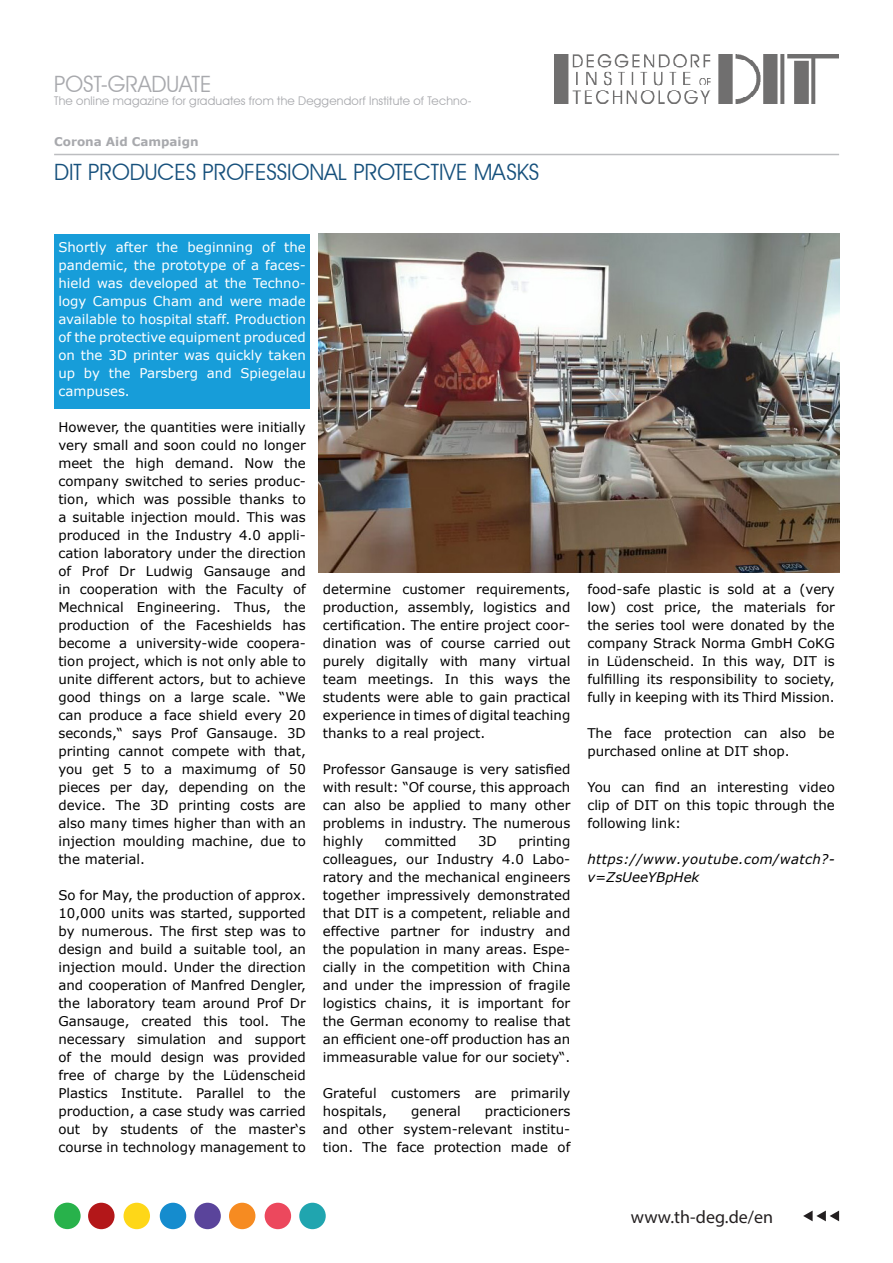
<style>
.page{position:relative;width:893px;height:1263px;background:#fff}
.page>*{position:absolute;margin:0;border:0;box-sizing:border-box;transform-origin:0 0}
.t1{font:22.5px "Avant Garde IT Cby BT";color:#16507c}
.t2{font:22.5px "Avant Garde IT Cby BT";color:#a8a9ad}
.t3{font:18px "Myriad Pro";color:#231f20}
.t4{font:13.35px/18px "Verdana";color:#000001;text-align:justify}
.t5{font:13.35px/18px "Verdana";color:#fff;text-align:justify}
.t6{font:italic 13.35px/18px "Verdana";letter-spacing:.025em;color:#000001}
.t7{font:12px "Avant Garde IT Cby BT";letter-spacing:.015em;color:#a8a9ad}
.t8{font:700 12px "Verdana";color:#a8a9ad}
</style>
<div class="page">
<div style="left:54px;top:234px;width:256px;height:174px;background:#179dd9"></div>
<hr style="left:54px;top:154px;width:785px;height:1px;background:#bcbdc0">
<svg style="left:803px;top:1210px;width:36px;height:11px"></svg>
<div style="left:54px;top:1202px;width:27px;height:27px;background:#28b24b;border-radius:50%"></div>
<div style="left:88px;top:1203px;width:27px;height:26px;background:#b31719;border-radius:50%"></div>
<div style="left:124px;top:1203px;width:26px;height:26px;background:#fed718;border-radius:50%"></div>
<div style="left:160px;top:1203px;width:26px;height:26px;background:#158cce;border-radius:50%"></div>
<div style="left:194px;top:1203px;width:27px;height:26px;background:#5a449b;border-radius:50%"></div>
<div style="left:299px;top:1203px;width:27px;height:26px;background:#20a5af;border-radius:50%"></div>
<div style="left:229px;top:1203px;width:26px;height:26px;background:#f68b21;border-radius:50%"></div>
<div style="left:265px;top:1203px;width:26px;height:26px;background:#ec485d;border-radius:50%"></div>
<img style="left:555px;top:54px;width:283px;height:49px">
<img style="left:319px;top:234px;width:520px;height:339px">
<h1 class="t2" style="left:54px;top:70px;width:159px">POST-GRADUATE</h1>
<p class="t7" style="left:54px;top:94px;width:419px">The online magazine for graduates from the Deggendorf Institute of Techno-</p>
<p class="t8" style="left:54px;top:134px;width:146px">Corona Aid Campaign</p>
<h1 class="t1" style="left:54px;top:158px;width:487px">DIT PRODUCES PROFESSIONAL PROTECTIVE MASKS</h1>
<p class="t5" style="left:58px;top:238px;width:249px">Shortly after the beginning of the pandemic, the prototype of a faces&shy;hield was developed at the Techno&shy;logy Campus Cham and were made available to hospital staff. Production of the protective equipment produced on the 3D printer was quickly taken up by the Parsberg and Spiegelau campuses.</p>
<p class="t4" style="left:58px;top:418px;width:249px">However, the quantities were initially very small and soon could no longer meet the high demand. Now the company switched to series produc&shy;tion, which was possible thanks to a suitable injection mould. This was produced in the Industry 4.0 appli&shy;cation laboratory under the direction of Prof Dr Ludwig Gansauge and in cooperation with the Faculty of Mechnical Engineering. Thus, the production of the Faceshields has become a university-wide coopera&shy;tion project, which is not only able to unite different actors, but to achieve good things on a large scale. “We can produce a face shield every 20 seconds,“ says Prof Gansauge. 3D printing cannot compete with that, you get 5 to a maximumg of 50 pieces per day, depending on the device. The 3D printing costs are also many times higher than with an injection moulding machine, due to the material.</p>
<p class="t4" style="left:58px;top:886px;width:249px">So for May, the production of approx.<br>10,000 units was started, supported by numerous. The first step was to design and build a suitable tool, an injection mould. Under the direction and cooperation of Manfred Dengler, the laboratory team around Prof Dr Gansauge, created this tool. The necessary simulation and support of the mould design was provided free of charge by the Lüdenscheid Plastics Institute. Parallel to the production, a case study was carried out by students of the master‘s course in technology management to</p>
<p class="t4" style="left:323px;top:580px;width:249px">determine customer requirements, production, assembly, logistics and certification. The entire project coor&shy;dination was of course carried out purely digitally with many virtual team meetings. In this ways the students were able to gain practical experience in times of digital teaching thanks to a real project.</p>
<p class="t4" style="left:323px;top:760px;width:249px">Professor Gansauge is very satisfied with result: “Of course, this approach can also be applied to many other problems in industry. The numerous highly</p>
<p class="t4" style="left:385px;top:832px;width:73px">committed</p>
<p class="t4" style="left:478px;top:832px;width:20px">3D</p>
<p class="t4" style="left:323px;top:832px;width:249px;text-indent:196px">printing colleagues, our Industry 4.0 Labo&shy;ratory and the mechanical engineers together impressively demonstrated that DIT is a competent, reliable and effective partner for industry and the population in many areas. Espe&shy;cially in the competition with China and under the impression of fragile logistics chains, it is important for the German economy to realise that an efficient one-off production has an immeasurable value for our society“.</p>
<p class="t4" style="left:323px;top:1084px;width:249px">Grateful customers are primarily hospitals,</p>
<p class="t4" style="left:411px;top:1102px;width:51px">general</p>
<p class="t4" style="left:323px;top:1102px;width:249px;text-indent:162px">practicioners and other system-relevant institu&shy;tion. The face protection made of</p>
<p class="t4" style="left:587px;top:580px;width:249px">food-safe plastic is sold at a (very low) cost price, the materials for the series tool were donated by the company Strack Norma GmbH CoKG in Lüdenscheid. In this way, DIT is fulfilling its responsibility to society, fully in keeping with its Third Mission.</p>
<p class="t4" style="left:587px;top:724px;width:249px">The face protection can also be purchased online at DIT shop.</p>
<p class="t4" style="left:587px;top:778px;width:249px">You can find an interesting video clip of DIT on this topic through the following link:</p>
<p class="t6" style="left:587px;top:850px;width:249px">https://www.youtube.com/watch?- v=ZsUeeYBpHek</p>
<h2 class="t3" style="left:631px;top:1205px;width:144px">www.th-deg.de/en</h2>
</div>
